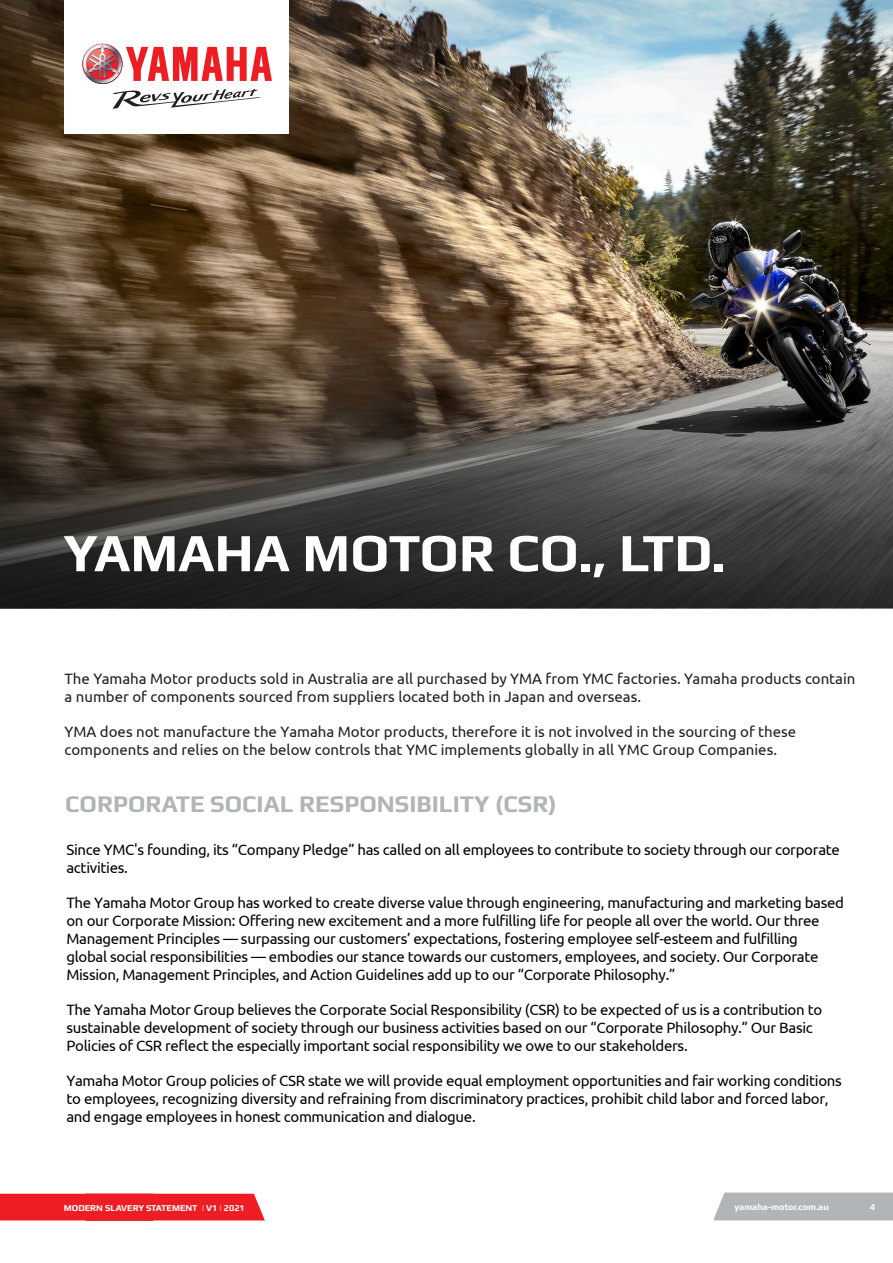
<style>
.page{position:relative;width:893px;height:1263px;background:#fff}
.page>*{position:absolute;margin:0;border:0;box-sizing:border-box;transform-origin:0 0}
.Heading_1{font:700 54px "Play";color:#fff}
.Heading_1-2{font:700 24px "Play";color:#b1b5b7}
.Heading_1-3{font:15px/18px "Ubuntu";letter-spacing:-.02em;color:#040503}
.Heading_1-4{font:15px/18px "Ubuntu";color:#231f20}
.t1{font:700 9px "Play";color:#fff}
</style>
<div class="page">
<img style="left:0;top:0;width:893px;height:608px">
<div style="left:0;top:1194px;width:265px;height:26px;background:#ee1d23"></div>
<div style="left:714px;top:1192px;width:179px;height:28px;background:#b1b5b7"></div>
<div style="left:64px;top:0;width:224px;height:134px;background:#fff"></div>
<img style="left:82px;top:44px;width:28px;height:20px">
<svg style="left:83px;top:45px;width:189px;height:64px"></svg>
<p class="Heading_1" style="left:63px;top:521px;width:664px">YAMAHA MOTOR CO., LTD.</p>
<p class="Heading_1-4" style="left:64px;top:669px;width:792px">The Yamaha Motor products sold in Australia are all purchased by YMA from YMC factories. Yamaha products contain a number of components sourced from suppliers located both in Japan and overseas.</p>
<p class="Heading_1-4" style="left:64px;top:722px;width:733px">YMA does not manufacture the Yamaha Motor products, therefore it is not involved in the sourcing of these components and relies on the below controls that YMC implements globally in all YMC Group Companies.</p>
<p class="Heading_1-2" style="left:65px;top:789px;width:493px">CORPORATE SOCIAL RESPONSIBILITY (CSR)</p>
<p class="Heading_1-3" style="left:66px;top:840px;width:775px">Since YMC's founding, its “Company Pledge” has called on all employees to contribute to society through our corporate activities.</p>
<p class="Heading_1-3" style="left:66px;top:893px;width:779px">The Yamaha Motor Group has worked to create diverse value through engineering, manufacturing and marketing based on our Corporate Mission: Offering new excitement and a more fulfilling life for people all over the world. Our three Management Principles — surpassing our customers’ expectations, fostering employee self-esteem and fulfilling<br>global social responsibilities — embodies our stance towards our customers, employees, and society. Our Corporate Mission, Management Principles, and Action Guidelines add up to our “Corporate Philosophy.”</p>
<p class="Heading_1-3" style="left:66px;top:1000px;width:757px">The Yamaha Motor Group believes the Corporate Social Responsibility (CSR) to be expected of us is a contribution to sustainable development of society through our business activities based on our “Corporate Philosophy.” Our Basic<br>Policies of CSR reflect the especially important social responsibility we owe to our stakeholders.</p>
<p class="Heading_1-3" style="left:66px;top:1071px;width:777px">Yamaha Motor Group policies of CSR state we will provide equal employment opportunities and fair working conditions to employees, recognizing diversity and refraining from discriminatory practices, prohibit child labor and forced labor, and engage employees in honest communication and dialogue.</p>
<p class="t1" style="left:734px;top:1202px;width:96px">yamaha-motor.com.au</p>
<p class="t1" style="left:870px;top:1202px;width:7px">4</p>
<p class="t1" style="left:64px;top:1203px;width:183px">MODERN SLAVERY STATEMENT | V1 | 2021</p>
<p class="t1" style="left:734px;top:1203px;width:96px">yamaha-motor.com.au</p>
<p class="t1" style="left:870px;top:1203px;width:7px">4</p>
</div>
